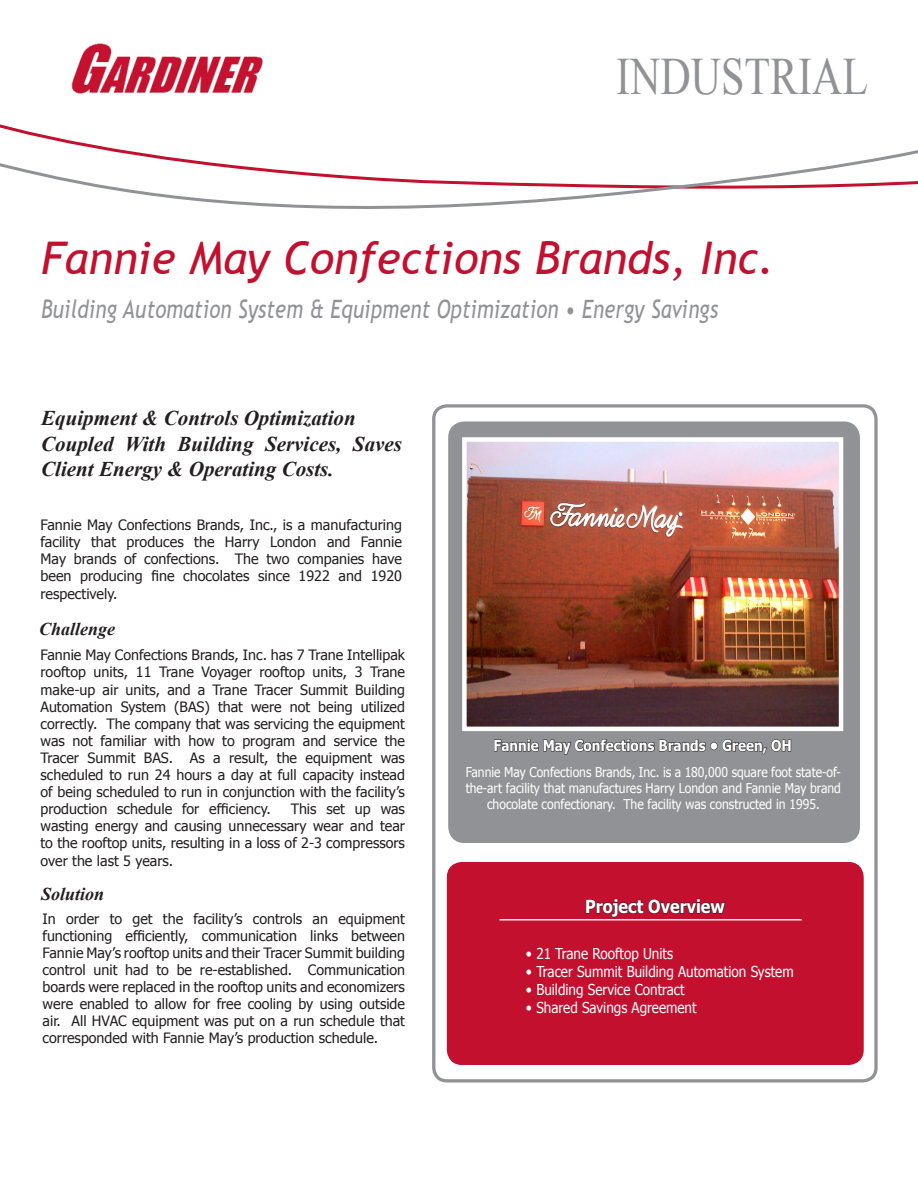
<style>
.page{position:relative;width:918px;height:1188px;background:#fff}
.page>*{position:absolute;margin:0;border:0;box-sizing:border-box;transform-origin:0 0}
.t1{font:52.5px "Times New Roman";color:#919295;scale:.8 1}
.t2{font:italic 45px "Trebuchet MS";color:#c3102f}
.t3{font:italic 25.35px "Trebuchet MS";letter-spacing:.01em;color:#919295;scale:.8 1}
.t4{font:italic 700 21px/25.2px "Times New Roman";color:#231f20}
.t5{font:italic 700 18px "Times New Roman";color:#231f20}
.t6{font:700 18px "Tahoma";color:#fff;scale:.9 1}
.t7{font:15px "Tahoma";color:#fff;scale:.9 1}
.t8{font:700 15px "Tahoma";color:#fff;scale:.9 1}
.t9{font:14.25px/17.1px "Tahoma";color:#231f20;text-align:justify}
.t10{font:13.5px/16.2px "Tahoma";color:#fff;text-align:center;scale:.9 1}
</style>
<div class="page">
<svg style="left:0;top:124px;width:918px;height:85px"></svg>
<div style="left:448px;top:422px;width:412px;height:421px;background:#919295;border-radius:16px"></div>
<div style="left:449px;top:864px;width:413px;height:199px;background:#c3102f;border-radius:13px"></div>
<div style="left:447px;top:862px;width:417px;height:203px;border:4px solid #c3102f;border-radius:13px"></div>
<img style="left:71px;top:43px;width:192px;height:51px">
<svg style="left:586px;top:899px;width:140px;height:18px"></svg>
<hr style="left:500px;top:919px;width:302px;height:1px;background:#fff">
<div style="left:432px;top:404px;width:446px;height:678px;border:3px solid #919295;border-radius:13px"></div>
<svg style="left:494px;top:739px;width:297px;height:16px"></svg>
<img style="left:467px;top:442px;width:371px;height:284px">
<div style="left:462px;top:437px;width:381px;height:294px;border:4px solid #fff"></div>
<p class="t1" style="left:616px;top:41px;width:316px">INDUSTRIAL</p>
<p class="t2" style="left:41px;top:231px;width:735px">Fannie May Confections Brands, Inc.</p>
<p class="t3" style="left:41px;top:294px;width:848px">Building Automation System &amp; Equipment Optimization • Energy Savings</p>
<p class="t4" style="left:41px;top:405px;width:316px">Equipment &amp; Controls Optimization</p>
<p class="t4" style="left:41px;top:430px;width:362px">Coupled With Building Services, Saves<br>Client Energy &amp; Operating Costs.</p>
<p class="t9" style="left:41px;top:515px;width:363px">Fannie May Confections Brands, Inc., is a manufacturing facility that produces the Harry London and Fannie May brands of confections. The two companies have been producing fine chocolates since 1922 and 1920 respectively.</p>
<p class="t5" style="left:39px;top:616px;width:78px">Challenge</p>
<p class="t9" style="left:41px;top:646px;width:366px">Fannie May Confections Brands, Inc. has 7 Trane Intellipak rooftop units, 11 Trane Voyager rooftop units, 3 Trane make-up air units, and a Trane Tracer Summit Building Automation System (BAS) that were not being utilized correctly. The company that was servicing the equipment was not familiar with how to program and service the Tracer Summit BAS. As a result, the equipment was scheduled to run 24 hours a day at full capacity instead of being scheduled to run in conjunction with the facility’s production schedule for efficiency.</p>
<p class="t9" style="left:41px;top:800px;width:366px;text-indent:250px">This set up was wasting energy and causing unnecessary wear and tear to the rooftop units, resulting in a loss of 2-3 compressors over the last 5 years.</p>
<p class="t5" style="left:41px;top:882px;width:65px">Solution</p>
<p class="t9" style="left:43px;top:909px;width:364px">In order to get the facility’s controls an equipment functioning efficiently, communication links between Fannie May’s rooftop units and their Tracer Summit building control unit had to be re-established. Communication boards were replaced in the rooftop units and economizers were enabled to allow for free cooling by using outside air. All HVAC equipment was put on a run schedule that corresponded with Fannie May’s production schedule.</p>
<p class="t8" style="left:493px;top:735px;width:333px">Fannie May Confections Brands • Green, OH</p>
<p class="t10" style="left:466px;top:763px;width:418px">Fannie May Confections Brands, Inc. is a 180,000 square foot state-of&shy;the-art facility that manufactures Harry London and Fannie May brand chocolate confectionary. The facility was constructed in 1995.</p>
<p class="t6" style="left:585px;top:894px;width:157px">Project Overview</p>
<p class="t7" style="left:526px;top:944px;width:165px">• 21 Trane Rooftop Units</p>
<p class="t7" style="left:526px;top:962px;width:299px">• Tracer Summit Building Automation System</p>
<p class="t7" style="left:526px;top:980px;width:178px">• Building Service Contract</p>
<p class="t7" style="left:526px;top:998px;width:191px">• Shared Savings Agreement</p>
</div>
